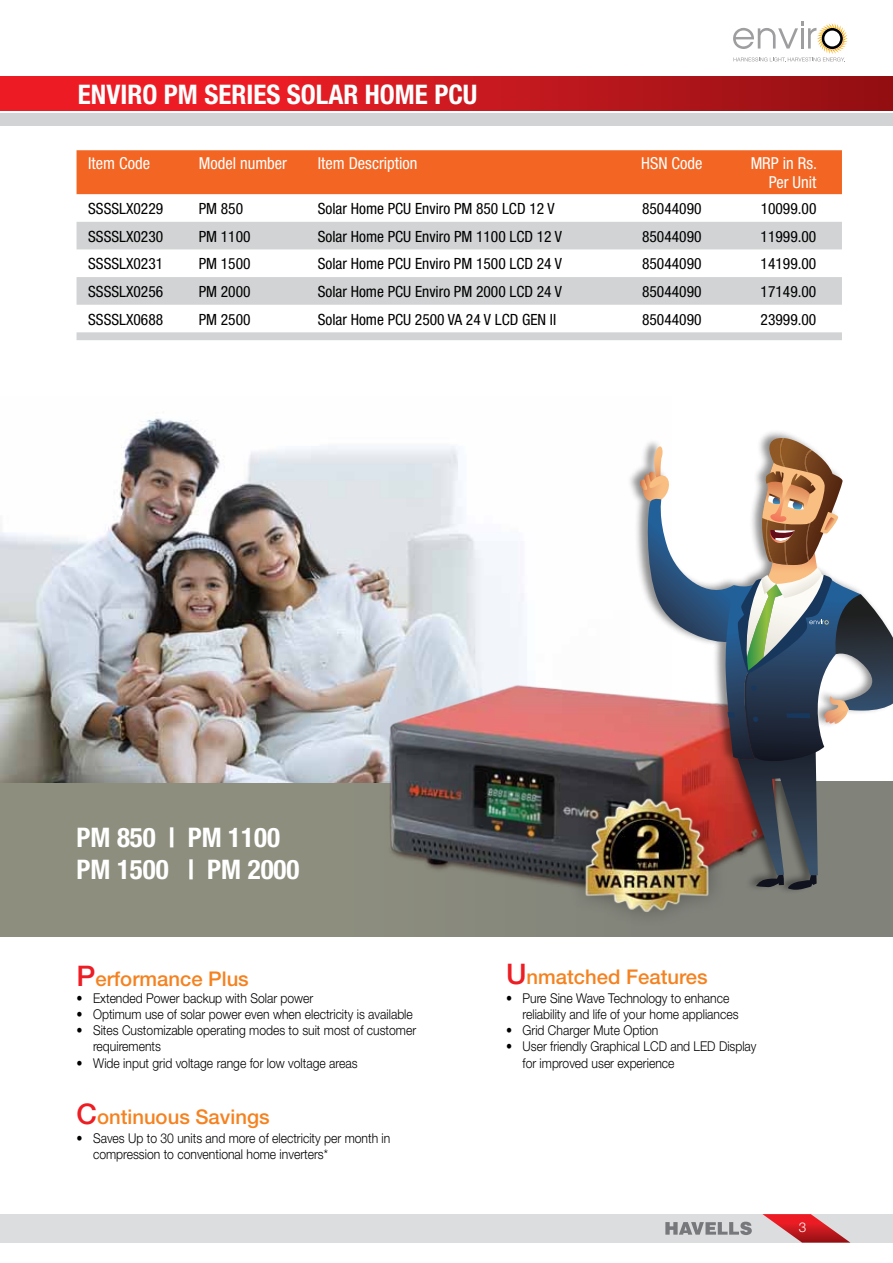
<style>
.page{position:relative;width:893px;height:1263px;background:#fff}
.page>*{position:absolute;margin:0;border:0;box-sizing:border-box;transform-origin:0 0}
.t1{font:700 condensed 27px/32.4px "Helvetica Neue";color:#fff}
.t2{font:500 20.25px "Helvetica Neue";color:#f58220}
.t3{font:condensed 16.5px/18.6px "Helvetica Neue";color:#fff;text-align:right}
.t4{font:condensed 15.45px "Helvetica Neue";color:#000}
.t5{font:300 13.5px/16.2px "Helvetica Neue";color:#000;scale:.9 1}
.t6{font:300 13.5px "Helvetica Neue";color:#fff}
.s1{font-size:28.35px;color:#ed1d24}
</style>
<div class="page">
<div style="left:0;top:113px;width:893px;height:13px;background:#d1d3d4"></div>
<svg style="left:0;top:77px;width:893px;height:34px;background:#ca181e"></svg>
<div style="left:0;top:1214px;width:893px;height:28px;background:#dcddde"></div>
<svg style="left:665px;top:1222px;width:87px;height:13px"></svg>
<svg style="left:762px;top:1214px;width:88px;height:28px"></svg>
<svg style="left:733px;top:21px;width:115px;height:41px"></svg>
<div style="left:77px;top:150px;width:765px;height:44px;background:#f26522"></div>
<div style="left:77px;top:222px;width:765px;height:27px;background:#d1d3d4"></div>
<svg style="left:77px;top:277px;width:765px;height:63px;fill:#d1d3d4"></svg>
<img style="left:0;top:418px;width:524px;height:363px">
<div style="left:0;top:781px;width:893px;height:155px;background:#8d8e7e"></div>
<img style="left:357px;top:611px;width:462px;height:326px">
<div style="left:627px;top:429px;width:266px;height:466px;background:#000;opacity:.45"></div>
<svg style="left:639px;top:438px;width:254px;height:452px"></svg>
<div style="left:567px;top:780px;width:161px;height:149px;background:#000;opacity:.35"></div>
<img style="left:583px;top:795px;width:128px;height:119px">
<h1 class="t1" style="left:78px;top:78px;width:401px">ENVIRO PM SERIES SOLAR HOME PCU</h1>
<p class="t3" style="left:88px;top:154px;width:63px">Item Code</p>
<p class="t3" style="left:199px;top:154px;width:90px">Model number</p>
<p class="t3" style="left:318px;top:154px;width:101px">Item Description</p>
<p class="t3" style="left:641px;top:154px;width:63px">HSN Code</p>
<p class="t3" style="left:751px;top:154px;width:68px">MRP in Rs.<br>Per Unit</p>
<p class="t4" style="left:88px;top:200px;width:77px">SSSSLX0229</p>
<p class="t4" style="left:199px;top:200px;width:46px">PM 850</p>
<p class="t4" style="left:318px;top:200px;width:238px">Solar Home PCU Enviro PM 850 LCD 12 V</p>
<p class="t4" style="left:642px;top:200px;width:61px">85044090</p>
<p class="t4" style="left:761px;top:200px;width:57px">10099.00</p>
<p class="t4" style="left:88px;top:227px;width:77px">SSSSLX0230</p>
<p class="t4" style="left:199px;top:227px;width:53px">PM 1100</p>
<p class="t4" style="left:318px;top:227px;width:246px">Solar Home PCU Enviro PM 1100 LCD 12 V</p>
<p class="t4" style="left:642px;top:227px;width:61px">85044090</p>
<p class="t4" style="left:761px;top:227px;width:57px">11999.00</p>
<p class="t4" style="left:88px;top:255px;width:77px">SSSSLX0231</p>
<p class="t4" style="left:199px;top:255px;width:53px">PM 1500</p>
<p class="t4" style="left:318px;top:255px;width:246px">Solar Home PCU Enviro PM 1500 LCD 24 V</p>
<p class="t4" style="left:642px;top:255px;width:61px">85044090</p>
<p class="t4" style="left:761px;top:255px;width:57px">14199.00</p>
<p class="t4" style="left:88px;top:283px;width:77px">SSSSLX0256</p>
<p class="t4" style="left:199px;top:283px;width:53px">PM 2000</p>
<p class="t4" style="left:318px;top:283px;width:246px">Solar Home PCU Enviro PM 2000 LCD 24 V</p>
<p class="t4" style="left:642px;top:283px;width:61px">85044090</p>
<p class="t4" style="left:761px;top:283px;width:57px">17149.00</p>
<p class="t4" style="left:88px;top:310px;width:77px">SSSSLX0688</p>
<p class="t4" style="left:199px;top:310px;width:53px">PM 2500</p>
<p class="t4" style="left:318px;top:310px;width:240px">Solar Home PCU 2500 VA 24 V LCD GEN II</p>
<p class="t4" style="left:642px;top:310px;width:61px">85044090</p>
<p class="t4" style="left:761px;top:310px;width:57px">23999.00</p>
<h1 class="t1" style="left:77px;top:820px;width:225px">PM 850 | PM 1100<br>PM 1500 | PM 2000</h1>
<h2 class="t2" style="left:77px;top:966px;width:174px"><span class="s1">P</span>erformance Plus</h2>
<p class="t5" style="left:77px;top:989px;width:265px">• Extended Power backup with Solar power</p>
<p class="t5" style="left:77px;top:1006px;width:375px">• Optimum use of solar power even when electricity is available</p>
<p class="t5" style="left:93px;top:1022px;width:361px;text-indent:-16px">• Sites Customizable operating modes to suit most of customer requirements</p>
<p class="t5" style="left:77px;top:1054px;width:314px">• Wide input grid voltage range for low voltage areas</p>
<h2 class="t2" style="left:77px;top:1104px;width:195px"><span class="s1">C</span>ontinuous Savings</h2>
<p class="t5" style="left:93px;top:1129px;width:332px;text-indent:-16px">• Saves Up to 30 units and more of electricity per month in compression to conventional home inverters*</p>
<h2 class="t2" style="left:506px;top:965px;width:203px"><span class="s1">U</span>nmatched Features</h2>
<p class="t5" style="left:522px;top:989px;width:242px;text-indent:-16px">• Pure Sine Wave Technology to enhance reliability and life of your home appliances</p>
<p class="t5" style="left:506px;top:1022px;width:171px">• Grid Charger Mute Option</p>
<p class="t5" style="left:522px;top:1038px;width:262px;text-indent:-16px">• User friendly Graphical LCD and LED Display for improved user experience</p>
<p class="t6" style="left:799px;top:1219px;width:9px">3</p>
</div>
